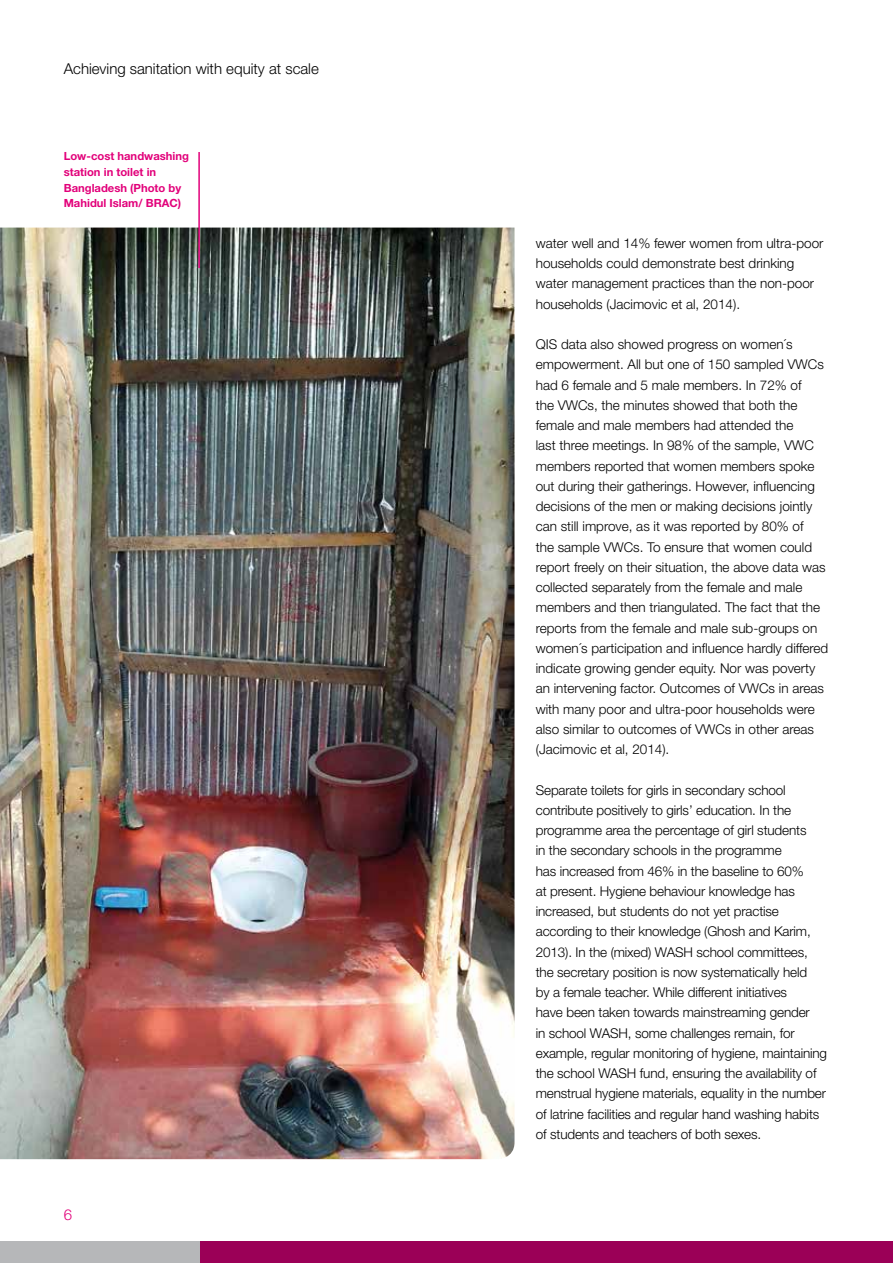
<style>
.page{position:relative;width:893px;height:1263px;background:#fff}
.page>*{position:absolute;margin:0;border:0;box-sizing:border-box;transform-origin:0 0}
.t1{font:300 15px "Helvetica Neue LT Std";color:#000}
.t2{font:300 15px "Helvetica Neue LT Std";color:#e2007a}
.t3{font:300 13.5px/20.2px "Helvetica Neue LT Std";color:#000}
.t4{font:700 11.25px/15.8px "Helvetica Neue LT Std";color:#e2007a}
</style>
<div class="page">
<img style="left:0;top:228px;width:514px;height:931px">
<div style="left:185px;top:1242px;width:708px;height:21px;background:#9b0057"></div>
<div style="left:0;top:1242px;width:200px;height:21px;background:#b6b7b9"></div>
<hr style="left:198px;top:152px;width:2px;height:116px;background:#e2007a">
<p class="t1" style="left:64px;top:60px;width:257px">Achieving sanitation with equity at scale</p>
<p class="t4" style="left:64px;top:148px;width:127px">Low-cost handwashing station in toilet in<br>Bangladesh (Photo by<br>Mahidul Islam/ BRAC)</p>
<p class="t2" style="left:64px;top:1206px;width:10px">6</p>
<p class="t3" style="left:536px;top:233px;width:289px">water well and 14% fewer women from ultra-poor households could demonstrate best drinking water management practices than the non-poor households (Jacimovic et al, 2014).</p>
<p class="t3" style="left:536px;top:334px;width:294px">QIS data also showed progress on women´s empowerment. All but one of 150 sampled VWCs had 6 female and 5 male members. In 72% of<br>the VWCs, the minutes showed that both the female and male members had attended the<br>last three meetings. In 98% of the sample, VWC members reported that women members spoke out during their gatherings. However, influencing decisions of the men or making decisions jointly can still improve, as it was reported by 80% of<br>the sample VWCs. To ensure that women could report freely on their situation, the above data was collected separately from the female and male members and then triangulated. The fact that the reports from the female and male sub-groups on women´s participation and influence hardly differed indicate growing gender equity. Nor was poverty an intervening factor. Outcomes of VWCs in areas with many poor and ultra-poor households were also similar to outcomes of VWCs in other areas (Jacimovic et al, 2014).</p>
<p class="t3" style="left:536px;top:779px;width:293px">Separate toilets for girls in secondary school contribute positively to girls’ education. In the programme area the percentage of girl students<br>in the secondary schools in the programme<br>has increased from 46% in the baseline to 60%<br>at present. Hygiene behaviour knowledge has increased, but students do not yet practise according to their knowledge (Ghosh and Karim, 2013). In the (mixed) WASH school committees, the secretary position is now systematically held<br>by a female teacher. While different initiatives<br>have been taken towards mainstreaming gender<br>in school WASH, some challenges remain, for example, regular monitoring of hygiene, maintaining the school WASH fund, ensuring the availability of menstrual hygiene materials, equality in the number of latrine facilities and regular hand washing habits of students and teachers of both sexes.</p>
</div>
